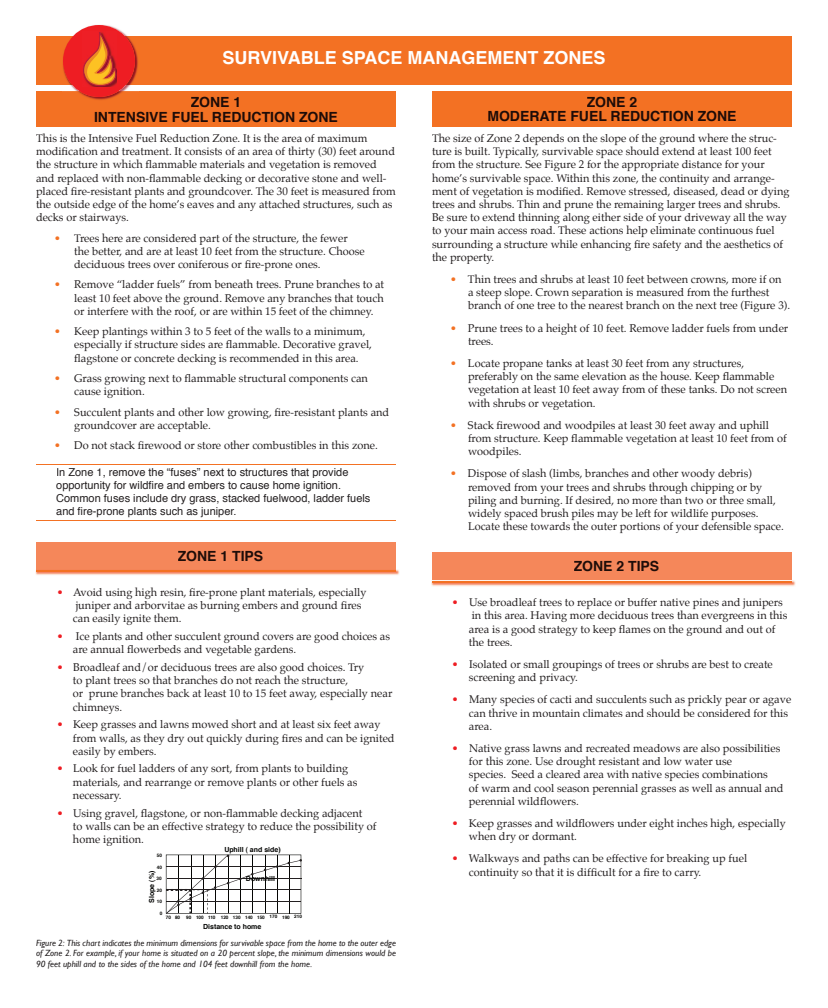
<style>
.page{position:relative;width:828px;height:1008px;background:#fff}
.page>*{position:absolute;margin:0;border:0;box-sizing:border-box;transform-origin:0 0}
.t1{font:700 18px "Helvetica";color:#fff}
.t2{font:700 14px/15px "Helvetica";color:#1e0c08;text-align:center}
.t3{font:700 14px "Helvetica";color:#1e0d09}
.t4{font:11px/13.2px "Palatino";color:#231f20}
.t5{font:11px/13.2px "Helvetica";color:#231f20}
.t6{font:italic 9px/10.5px "Gill Sans";color:#231f20;text-align:justify}
.t7{font:700 7px "Helvetica";color:#040503}
.t8{font:700 4.7px "Helvetica";color:#040503}
.s1{color:#f37123}
.s2{color:#ee1d23}
</style>
<div class="page">
<div style="left:432px;top:552px;width:360px;height:28px;background:#f5875a"></div>
<hr style="left:36px;top:464px;width:360px;height:1px;background:#f37123">
<hr style="left:36px;top:520px;width:360px;height:1px;background:#f37123">
<div style="left:36px;top:36px;width:756px;height:49px;background:#f37123"></div>
<div style="left:36px;top:91px;width:360px;height:36px;background:#f37123"></div>
<div style="left:36px;top:542px;width:360px;height:28px;background:#f5875a"></div>
<div style="left:432px;top:91px;width:360px;height:36px;background:#f37123"></div>
<img style="left:62px;top:25px;width:77px;height:75px">
<img style="left:62px;top:36px;width:77px;height:49px">
<div style="left:63px;top:25px;width:72px;height:72px;background:#ee1d23;border-radius:50%"></div>
<svg style="left:83px;top:32px;width:33px;height:54px"></svg>
<img style="left:431px;top:580px;width:365px;height:7px">
<hr style="left:432px;top:581px;width:360px;height:2px;background:#f37123">
<img style="left:35px;top:569px;width:365px;height:6px">
<img style="left:36px;top:569px;width:360px;height:1px">
<hr style="left:36px;top:570px;width:360px;height:2px;background:#f37123">
<svg style="left:166px;top:855px;width:136px;height:59px"></svg>
<h1 class="t1" style="left:222px;top:45px;width:385px">SURVIVABLE SPACE MANAGEMENT ZONES</h1>
<p class="t2" style="left:94px;top:96px;width:245px">ZONE 1<br>INTENSIVE FUEL REDUCTION ZONE</p>
<p class="t4" style="left:432px;top:133px;width:359px">The size of Zone 2 depends on the slope of the ground where the struc&shy;ture is built. Typically, survivable space should extend at least 100 feet from the structure. See Figure 2 for the appropriate distance for your home’s survivable space. Within this zone, the continuity and arrange&shy;ment of vegetation is modified. Remove stressed, diseased, dead or dying trees and shrubs. Thin and prune the remaining larger trees and shrubs.<br>Be sure to extend thinning along either side of your driveway all the way to your main access road. These actions help eliminate continuous fuel surrounding a structure while enhancing fire safety and the aesthetics of the property.</p>
<p class="t4" style="left:468px;top:274px;width:324px;text-indent:-18px"><span class="s1">•</span> Thin trees and shrubs at least 10 feet between crowns, more if on<br>a steep slope. Crown separation is measured from the furthest branch of one tree to the nearest branch on the next tree (Figure 3).</p>
<p class="t4" style="left:468px;top:322px;width:322px;text-indent:-18px"><span class="s1">•</span> Prune trees to a height of 10 feet. Remove ladder fuels from under trees.</p>
<p class="t4" style="left:468px;top:358px;width:321px;text-indent:-18px"><span class="s1">•</span> Locate propane tanks at least 30 feet from any structures, preferably on the same elevation as the house. Keep flammable vegetation at least 10 feet away from of these tanks. Do not screen with shrubs or vegetation.</p>
<p class="t4" style="left:468px;top:419px;width:320px;text-indent:-18px"><span class="s1">•</span> Stack firewood and woodpiles at least 30 feet away and uphill from structure. Keep flammable vegetation at least 10 feet from of woodpiles.</p>
<p class="t4" style="left:468px;top:468px;width:317px;text-indent:-18px"><span class="s1">•</span> Dispose of slash (limbs, branches and other woody debris) removed from your trees and shrubs through chipping or by piling and burning. If desired, no more than two or three small, widely spaced brush piles may be left for wildlife purposes.<br>Locate these towards the outer portions of your defensible space.</p>
<p class="t2" style="left:487px;top:96px;width:251px;line-height:14px">ZONE 2<br>MODERATE FUEL REDUCTION ZONE</p>
<p class="t4" style="left:36px;top:133px;width:361px">This is the Intensive Fuel Reduction Zone. It is the area of maximum modification and treatment. It consists of an area of thirty (30) feet around the structure in which flammable materials and vegetation is removed and replaced with non-flammable decking or decorative stone and well&shy;placed fire-resistant plants and groundcover. The 30 feet is measured from the outside edge of the home’s eaves and any attached structures, such as decks or stairways.</p>
<p class="t4" style="left:74px;top:232px;width:292px;text-indent:-20px"><span class="s1">•</span> Trees here are considered part of the structure, the fewer the better, and are at least 10 feet from the structure. Choose deciduous trees over coniferous or fire-prone ones.</p>
<p class="t4" style="left:74px;top:279px;width:311px;text-align:justify;text-indent:-20px"><span class="s1">•</span> Remove “ladder fuels” from beneath trees. Prune branches to at least 10 feet above the ground. Remove any branches that touch or interfere with the roof, or are within 15 feet of the chimney.</p>
<p class="t4" style="left:74px;top:326px;width:299px;text-indent:-20px"><span class="s1">•</span> Keep plantings within 3 to 5 feet of the walls to a minimum, especially if structure sides are flammable. Decorative gravel, flagstone or concrete decking is recommended in this area.</p>
<p class="t4" style="left:74px;top:373px;width:295px;text-indent:-20px"><span class="s1">•</span> Grass growing next to flammable structural components can cause ignition.</p>
<p class="t4" style="left:74px;top:406px;width:317px;text-indent:-20px"><span class="s1">•</span> Succulent plants and other low growing, fire-resistant plants and groundcover are acceptable.</p>
<p class="t4" style="left:54px;top:440px;width:325px"><span class="s1">•</span> Do not stack firewood or store other combustibles in this zone.</p>
<p class="t5" style="left:56px;top:466px;width:316px">In Zone 1, remove the “fuses” next to structures that provide opportunity for wildfire and embers to cause home ignition.<br>Common fuses include dry grass, stacked fuelwood, ladder fuels and fire-prone plants such as juniper.</p>
<p class="t3" style="left:178px;top:547px;width:87px">ZONE 1 TIPS</p>
<p class="t4" style="left:73px;top:587px;width:295px;text-indent:-16px"><span class="s2">•</span> Avoid using high resin, fire-prone plant materials, especially juniper and arborvitae as burning embers and ground fires can easily ignite them.</p>
<p class="t4" style="left:73px;top:631px;width:319px;text-indent:-16px"><span class="s2">•</span> Ice plants and other succulent ground covers are good choices as are annual flowerbeds and vegetable gardens.</p>
<p class="t4" style="left:73px;top:662px;width:321px;text-indent:-16px"><span class="s2">•</span> Broadleaf and/or deciduous trees are also good choices. Try<br>to plant trees so that branches do not reach the structure,<br>or prune branches back at least 10 to 15 feet away, especially near chimneys.</p>
<p class="t4" style="left:73px;top:719px;width:323px;text-indent:-16px"><span class="s2">•</span> Keep grasses and lawns mowed short and at least six feet away from walls, as they dry out quickly during fires and can be ignited easily by embers.</p>
<p class="t4" style="left:73px;top:763px;width:286px;text-indent:-16px"><span class="s2">•</span> Look for fuel ladders of any sort, from plants to building materials, and rearrange or remove plants or other fuels as necessary.</p>
<p class="t4" style="left:73px;top:807px;width:305px;text-indent:-16px"><span class="s2">•</span> Using gravel, flagstone, or non-flammable decking adjacent<br>to walls can be an effective strategy to reduce the possibility of home ignition.</p>
<p class="t7" style="left:224px;top:845px;width:58px">Uphill ( and side)</p>
<p class="t8" style="left:157px;top:852px;width:7px">50</p>
<p class="t8" style="left:157px;top:864px;width:7px">40</p>
<p class="t8" style="left:157px;top:875px;width:7px">30</p>
<p class="t8" style="left:157px;top:887px;width:7px">20</p>
<p class="t8" style="left:157px;top:898px;width:7px">10</p>
<p class="t8" style="left:160px;top:910px;width:4px">0</p>
<p class="t7" style="left:147px;top:903px;width:33px;rotate:-90deg">Slope (%)</p>
<p class="t7" style="left:246px;top:874px;width:31px">Downhill</p>
<p class="t8" style="left:166px;top:914px;width:16px">70 80</p>
<p class="t8" style="left:186px;top:914px;width:117px">90 100 110 120 130 140 150 170 190 210</p>
<p class="t7" style="left:203px;top:922px;width:60px">Distance to home</p>
<p class="t6" style="left:36px;top:937px;width:362px">Figure 2: This chart indicates the minimum dimensions for survivable space from the home to the outer edge of Zone 2. For example, if your home is situated on a 20 percent slope, the minimum dimensions would be 90 feet uphill and to the sides of the home and 104 feet downhill from the home.</p>
<p class="t3" style="left:574px;top:557px;width:87px">ZONE 2 TIPS</p>
<p class="t4" style="left:469px;top:597px;width:320px;text-indent:-17px"><span class="s2">•</span> Use broadleaf trees to replace or buffer native pines and junipers in this area. Having more deciduous trees than evergreens in this area is a good strategy to keep flames on the ground and out of the trees.</p>
<p class="t4" style="left:469px;top:659px;width:305px;text-indent:-17px"><span class="s2">•</span> Isolated or small groupings of trees or shrubs are best to create screening and privacy.</p>
<p class="t4" style="left:469px;top:694px;width:324px;text-indent:-17px"><span class="s2">•</span> Many species of cacti and succulents such as prickly pear or agave can thrive in mountain climates and should be considered for this area.</p>
<p class="t4" style="left:469px;top:743px;width:316px;text-indent:-17px"><span class="s2">•</span> Native grass lawns and recreated meadows are also possibilities for this zone. Use drought resistant and low water use<br>species. Seed a cleared area with native species combinations<br>of warm and cool season perennial grasses as well as annual and perennial wildflowers.</p>
<p class="t4" style="left:469px;top:818px;width:318px;text-indent:-17px"><span class="s2">•</span> Keep grasses and wildflowers under eight inches high, especially when dry or dormant.</p>
<p class="t4" style="left:469px;top:853px;width:280px;text-indent:-17px"><span class="s2">•</span> Walkways and paths can be effective for breaking up fuel continuity so that it is difficult for a fire to carry.</p>
</div>
